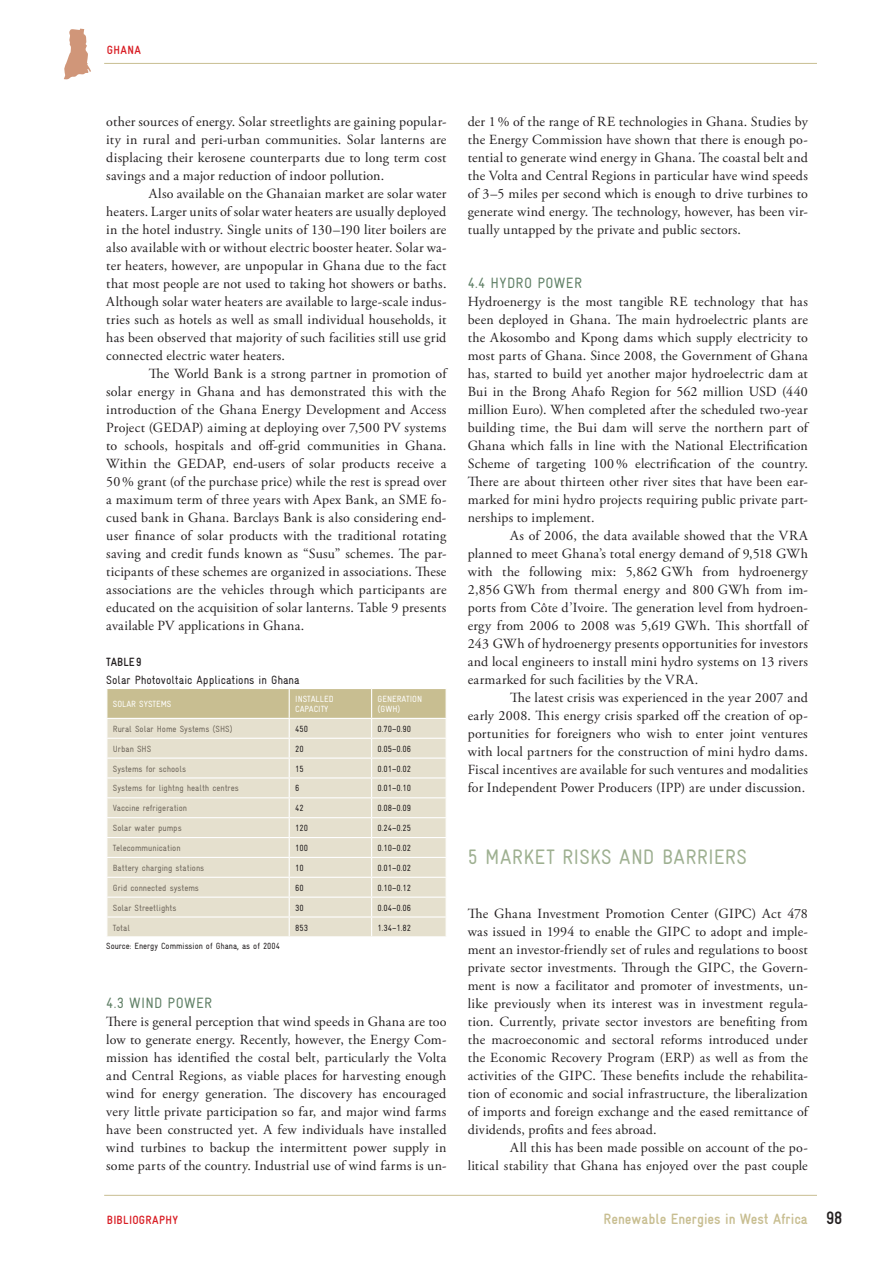
<style>
.page{position:relative;width:893px;height:1263px;background:#fff}
.page>*{position:absolute;margin:0;border:0;box-sizing:border-box;transform-origin:0 0}
.t1{font:condensed 21px "Gravur";letter-spacing:.02em;color:#9eb091}
.t2{font:700 condensed 15px "Gravur";color:#c8be91}
.t3{font:condensed 15px "Gravur";letter-spacing:.025em;color:#608066}
.t4{font:13.95px/18px "Adobe Garamond Pro";letter-spacing:.015em;color:#231f20;text-align:justify}
.t5{font:condensed 12px "Gravur";color:#231f20}
.t6{font:700 condensed 12px "Gravur";color:#d81c23}
.t7{font:700 condensed 12px "Gravur";color:#231f20}
.t8{font:condensed 9px "Gravur";color:#6f675c}
.t9{font:condensed 9px "Gravur";color:#231f20}
.t10{font:condensed 9px/10.8px "Gravur";color:#fff}
.s1{font-size:18px;color:#231f20}
</style>
<div class="page">
<svg style="left:64px;top:29px;width:27px;height:51px"></svg>
<hr style="left:104px;top:1195px;width:713px;height:1px;background:#c8be91">
<hr style="left:104px;top:63px;width:713px;height:1px;background:#c8be91">
<svg style="left:107px;top:688px;width:339px;height:248px;background:#e3deca"></svg>
<p class="t6" style="left:107px;top:43px;width:15px">Ghana</p>
<p class="t4" style="left:106px;top:113px;width:342px">other sources of energy. Solar streetlights are gaining popular&shy;ity in rural and peri-urban communities. Solar lanterns are displacing their kerosene counterparts due to long term cost savings and a major reduction of indoor pollution.</p>
<p class="t4" style="left:106px;top:185px;width:342px;text-indent:43px">Also available on the Ghanaian market are solar water heaters. Larger units of solar water heaters are usually deployed in the hotel industry. Single units of 130–190 liter boilers are also available with or without electric booster heater. Solar wa&shy;ter heaters, however, are unpopular in Ghana due to the fact that most people are not used to taking hot showers or baths.<br>Although solar water heaters are available to large-scale indus&shy;tries such as hotels as well as small individual households, it has been observed that majority of such facilities still use grid connected electric water heaters.</p>
<p class="t4" style="left:106px;top:365px;width:342px;text-indent:43px">The World Bank is a strong partner in promotion of solar energy in Ghana and has demonstrated this with the introduction of the Ghana Energy Development and Access Project (GEDAP) aiming at deploying over 7,500 PV systems to schools, hospitals and off-grid communities in Ghana.<br>Within the GEDAP, end-users of solar products receive a 50% grant (of the purchase price) while the rest is spread over a maximum term of three years with Apex Bank, an SME fo&shy;cused bank in Ghana. Barclays Bank is also considering end&shy;user finance of solar products with the traditional rotating saving and credit funds known as “Susu” schemes. The par&shy;ticipants of these schemes are organized in associations. These associations are the vehicles through which participants are educated on the acquisition of solar lanterns. Table 9 presents available PV applications in Ghana.</p>
<p class="t7" style="left:106px;top:655px;width:37px">Table 9</p>
<p class="t5" style="left:106px;top:673px;width:195px">Solar Photovoltaic Applications in Ghana</p>
<p class="t10" style="left:113px;top:698px;width:54px">solar systems</p>
<p class="t10" style="left:295px;top:693px;width:38px">i nstalled capacity</p>
<p class="t10" style="left:378px;top:693px;width:46px">generati on (GwH)</p>
<p class="t8" style="left:113px;top:724px;width:121px">Rural Solar H ome Systems (SHS)</p>
<p class="t9" style="left:295px;top:724px;width:14px">450</p>
<p class="t9" style="left:378px;top:724px;width:35px">0.70–0.90</p>
<p class="t8" style="left:113px;top:744px;width:40px">U rban SHS</p>
<p class="t9" style="left:295px;top:744px;width:10px">20</p>
<p class="t9" style="left:378px;top:744px;width:35px">0.05–0.06</p>
<p class="t8" style="left:113px;top:763px;width:75px">Systems for schools</p>
<p class="t9" style="left:295px;top:763px;width:10px">15</p>
<p class="t9" style="left:378px;top:763px;width:35px">0.01–0.02</p>
<p class="t8" style="left:113px;top:783px;width:127px">Systems for lightng health centres</p>
<p class="t9" style="left:295px;top:783px;width:6px">6</p>
<p class="t9" style="left:378px;top:783px;width:35px">0.01–0.10</p>
<p class="t8" style="left:113px;top:803px;width:76px">Vaccine refrigeration</p>
<p class="t9" style="left:295px;top:803px;width:10px">42</p>
<p class="t9" style="left:378px;top:803px;width:35px">0.08–0.09</p>
<p class="t8" style="left:113px;top:823px;width:70px">Solar water pumps</p>
<p class="t9" style="left:295px;top:823px;width:14px">120</p>
<p class="t9" style="left:378px;top:823px;width:35px">0.24–0.25</p>
<p class="t8" style="left:113px;top:843px;width:69px">Telecommunication</p>
<p class="t9" style="left:295px;top:843px;width:14px">100</p>
<p class="t9" style="left:378px;top:843px;width:35px">0.10–0.02</p>
<p class="t8" style="left:113px;top:863px;width:93px">Battery charging stations</p>
<p class="t9" style="left:295px;top:863px;width:10px">10</p>
<p class="t9" style="left:378px;top:863px;width:35px">0.01–0.02</p>
<p class="t8" style="left:113px;top:883px;width:88px">Grid connected systems</p>
<p class="t9" style="left:295px;top:883px;width:10px">60</p>
<p class="t9" style="left:378px;top:883px;width:35px">0.10–0.12</p>
<p class="t8" style="left:113px;top:902px;width:65px">Solar Streetlights</p>
<p class="t9" style="left:295px;top:902px;width:10px">30</p>
<p class="t9" style="left:378px;top:902px;width:35px">0.04–0.06</p>
<p class="t8" style="left:113px;top:922px;width:19px">Total</p>
<p class="t9" style="left:295px;top:922px;width:14px">853</p>
<p class="t9" style="left:378px;top:922px;width:35px">1.34–1.82</p>
<p class="t9" style="left:106px;top:941px;width:175px">Source: Energy Commission of Ghana, as of 2004</p>
<p class="t3" style="left:106px;top:995px;width:108px">4.3 Wi nd Power</p>
<p class="t4" style="left:106px;top:1013px;width:342px">There is general perception that wind speeds in Ghana are too low to generate energy. Recently, however, the Energy Com&shy;mission has identified the costal belt, particularly the Volta and Central Regions, as viable places for harvesting enough wind for energy generation. The discovery has encouraged very little private participation so far, and major wind farms have been constructed yet. A few individuals have installed wind turbines to backup the intermittent power supply in some parts of the country. Industrial use of wind farms is un-</p>
<p class="t6" style="left:107px;top:1213px;width:30px">Bibliography</p>
<p class="t4" style="left:468px;top:113px;width:342px">der 1% of the range of RE technologies in Ghana. Studies by the Energy Commission have shown that there is enough po&shy;tential to generate wind energy in Ghana. The coastal belt and the Volta and Central Regions in particular have wind speeds of 3–5 miles per second which is enough to drive turbines to generate wind energy. The technology, however, has been vir&shy;tually untapped by the private and public sectors.</p>
<p class="t3" style="left:468px;top:275px;width:116px">4.4 Hydro Power</p>
<p class="t4" style="left:468px;top:293px;width:342px">Hydroenergy is the most tangible RE technology that has been deployed in Ghana. The main hydroelectric plants are the Akosombo and Kpong dams which supply electricity to most parts of Ghana. Since 2008, the Government of Ghana has, started to build yet another major hydroelectric dam at Bui in the Brong Ahafo Region for 562 million USD (440 million Euro). When completed after the scheduled two-year building time, the Bui dam will serve the northern part of Ghana which falls in line with the National Electrification Scheme of targeting 100% electrification of the country.<br>There are about thirteen other river sites that have been ear&shy;marked for mini hydro projects requiring public private part&shy;nerships to implement.</p>
<p class="t4" style="left:468px;top:527px;width:342px;text-indent:43px">As of 2006, the data available showed that the VRA planned to meet Ghana’s total energy demand of 9,518 GWh with the following mix: 5,862 GWh from hydroenergy 2,856 GWh from thermal energy and 800 GWh from im&shy;ports from Côte d’Ivoire. The generation level from hydroen&shy;ergy from 2006 to 2008 was 5,619 GWh. This shortfall of 243 GWh of hydroenergy presents opportunities for investors and local engineers to install mini hydro systems on 13 rivers earmarked for such facilities by the VRA.</p>
<p class="t4" style="left:468px;top:689px;width:342px;text-indent:43px">The latest crisis was experienced in the year 2007 and early 2008. This energy crisis sparked off the creation of op&shy;portunities for foreigners who wish to enter joint ventures with local partners for the construction of mini hydro dams.<br>Fiscal incentives are available for such ventures and modalities for Independent Power Producers (IPP) are under discussion.</p>
<h1 class="t1" style="left:468px;top:845px;width:279px">5 Market Risks and Barri ers</h1>
<p class="t4" style="left:468px;top:905px;width:342px">The Ghana Investment Promotion Center (GIPC) Act 478 was issued in 1994 to enable the GIPC to adopt and imple&shy;ment an investor-friendly set of rules and regulations to boost private sector investments. Through the GIPC, the Govern&shy;ment is now a facilitator and promoter of investments, un&shy;like previously when its interest was in investment regula&shy;tion. Currently, private sector investors are benefiting from the macroeconomic and sectoral reforms introduced under the Economic Recovery Program (ERP) as well as from the activities of the GIPC. These benefits include the rehabilita&shy;tion of economic and social infrastructure, the liberalization of imports and foreign exchange and the eased remittance of dividends, profits and fees abroad.</p>
<p class="t4" style="left:468px;top:1139px;width:342px;text-align:right">All this has been made possible on account of the po-<br>litical stability that Ghana has enjoyed over the past couple</p>
<p class="t2" style="left:604px;top:1211px;width:240px">Renewable Energies in West Africa <span class="s1">98</span></p>
</div>
